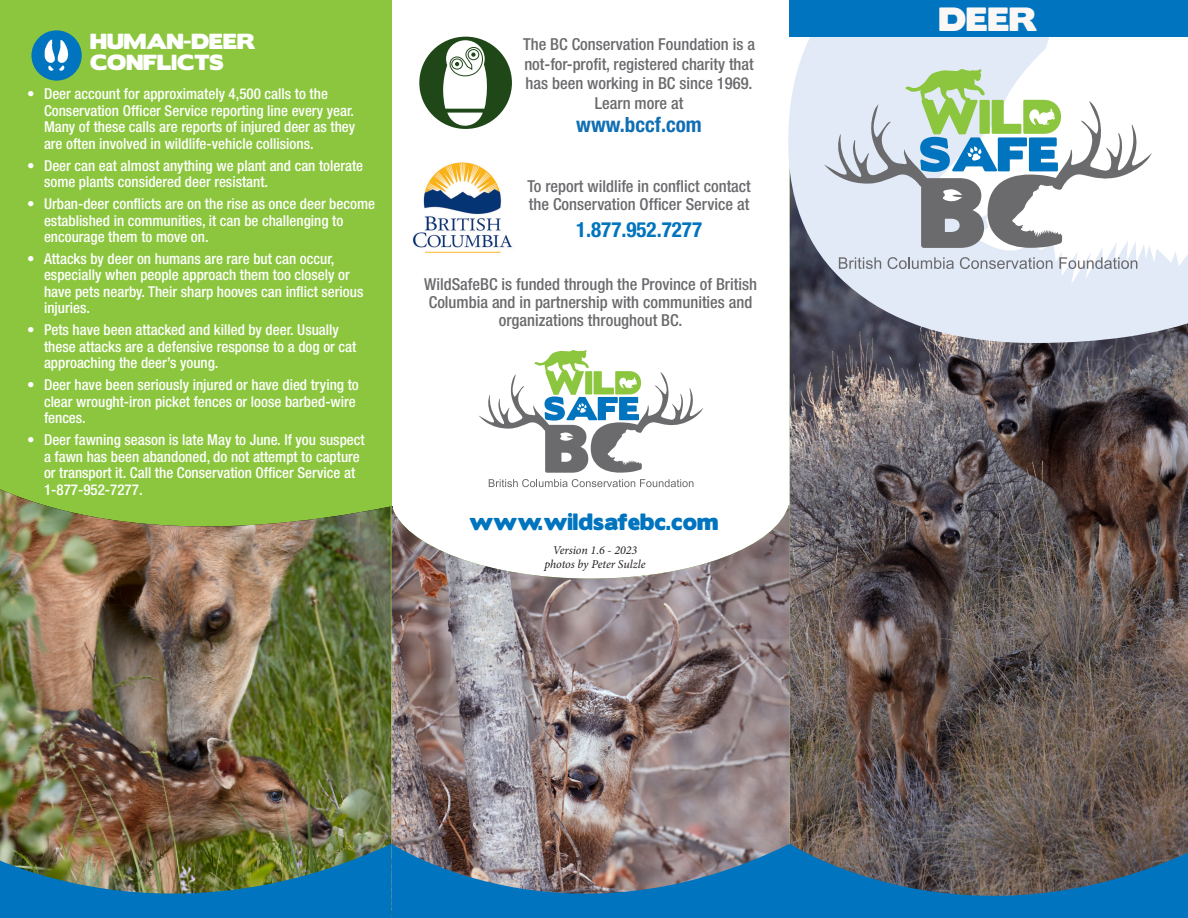
<style>
.page{position:relative;width:1188px;height:918px;background:#fff}
.page>*{position:absolute;margin:0;border:0;box-sizing:border-box;transform-origin:0 0}
.t1{font:30px "Boris Black Bloxx";color:#fbf7f5}
.body{font:21px "Boris Black Bloxx";color:#0074be}
.body-2{font:700 condensed 21px "Helvetica Neue LT Std";color:#0074be}
.body-3{font:700 condensed 21px "Helvetica Neue LT Std";color:#106fb4}
.header_1{font:19.5px/21px "Boris Black Bloxx";color:#fff}
.body-4{font:500 condensed 16.5px/18px "Helvetica Neue LT Std";color:#6b6b6e;text-align:center}
.t2{font:500 condensed 15px/16.5px "Helvetica Neue LT Std";color:#fff}
.t3{font:italic 12px "Minion Pro";letter-spacing:-.005em;color:#231f20}
.t4{font:700 9.45px/11.2px "Arial";color:#1f4717;text-align:center}
</style>
<div class="page">
<div style="left:0;top:0;width:392px;height:918px;background:#8bc63e"></div>
<img style="left:790px;top:343px;width:398px;height:500px">
<svg style="left:788px;top:0;width:400px;height:343px;fill:#e1eaf6"></svg>
<div style="left:31px;top:30px;width:51px;height:51px;background:#0074be;border-radius:50%"></div>
<img style="left:44px;top:39px;width:25px;height:32px">
<div style="left:790px;top:0;width:398px;height:36px;background:#0074be"></div>
<svg style="left:839px;top:257px;width:42px;height:12px"></svg>
<svg style="left:888px;top:257px;width:66px;height:12px"></svg>
<svg style="left:960px;top:257px;width:93px;height:12px"></svg>
<svg style="left:1059px;top:257px;width:78px;height:12px"></svg>
<svg style="left:824px;top:68px;width:328px;height:180px"></svg>
<img style="left:0;top:489px;width:391px;height:354px">
<img style="left:392px;top:505px;width:398px;height:338px">
<img style="left:0;top:843px;width:1188px;height:75px">
<div style="left:419px;top:37px;width:93px;height:92px;background:#1f4717;border-radius:50%"></div>
<svg style="left:443px;top:40px;width:44px;height:86px"></svg>
<img style="left:412px;top:162px;width:101px;height:91px">
<svg style="left:489px;top:479px;width:204px;height:8px"></svg>
<svg style="left:479px;top:350px;width:224px;height:123px"></svg>
<p class="header_1" style="left:90px;top:32px;width:167px">HUMAN-DEER<br>CONFLICTS</p>
<p class="t2" style="left:44px;top:86px;width:313px;text-indent:-17px">• Deer account for approximately 4,500 calls to the Conservation Officer Service reporting line every year.<br>Many of these calls are reports of injured deer as they are often involved in wildlife-vehicle collisions.</p>
<p class="t2" style="left:44px;top:157px;width:321px;text-indent:-17px">• Deer can eat almost anything we plant and can tolerate some plants considered deer resistant.</p>
<p class="t2" style="left:44px;top:195px;width:333px;text-indent:-17px">• Urban-deer conflicts are on the rise as once deer become established in communities, it can be challenging to encourage them to move on.</p>
<p class="t2" style="left:44px;top:250px;width:321px;text-indent:-17px">• Attacks by deer on humans are rare but can occur, especially when people approach them too closely or have pets nearby. Their sharp hooves can inflict serious injuries.</p>
<p class="t2" style="left:44px;top:322px;width:314px;text-indent:-17px">• Pets have been attacked and killed by deer. Usually these attacks are a defensive response to a dog or cat approaching the deer’s young.</p>
<p class="t2" style="left:44px;top:377px;width:316px;text-indent:-17px">• Deer have been seriously injured or have died trying to clear wrought-iron picket fences or loose barbed-wire fences.</p>
<p class="t2" style="left:44px;top:431px;width:322px;text-indent:-17px">• Deer fawning season is late May to June. If you suspect a fawn has been abandoned, do not attempt to capture or transport it. Call the Conservation Officer Service at 1-877-952-7277.</p>
<p class="body-4" style="left:523px;top:35px;width:233px;line-height:19.5px">The BC Conservation Foundation is a not-for-profit, registered charity that has been working in BC since 1969.<br>Learn more at</p>
<p class="body-3" style="left:576px;top:112px;width:127px">www.bccf.com</p>
<p class="t4" style="left:522px;top:65px;width:92px">BRITISH COLUMBIA<br>CONSERVATION</p>
<p class="body-4" style="left:527px;top:177px;width:225px;text-align:left">To report wildlife in conflict contact the Conservation Officer Service at</p>
<p class="body-2" style="left:576px;top:217px;width:127px">1.877.952.7277</p>
<p class="body-4" style="left:424px;top:275px;width:334px">WildSafeBC is funded through the Province of British<br>Columbia and in partnership with communities and organizations throughout BC.</p>
<p class="body" style="left:469px;top:506px;width:250px">www.wildsafebc.com</p>
<p class="t3" style="left:553px;top:542px;width:86px">Version 1.6 - 2023</p>
<p class="t3" style="left:544px;top:556px;width:103px">photos by Peter Sulzle</p>
<p class="t1" style="left:939px;top:-4px;width:100px">DEER</p>
</div>
